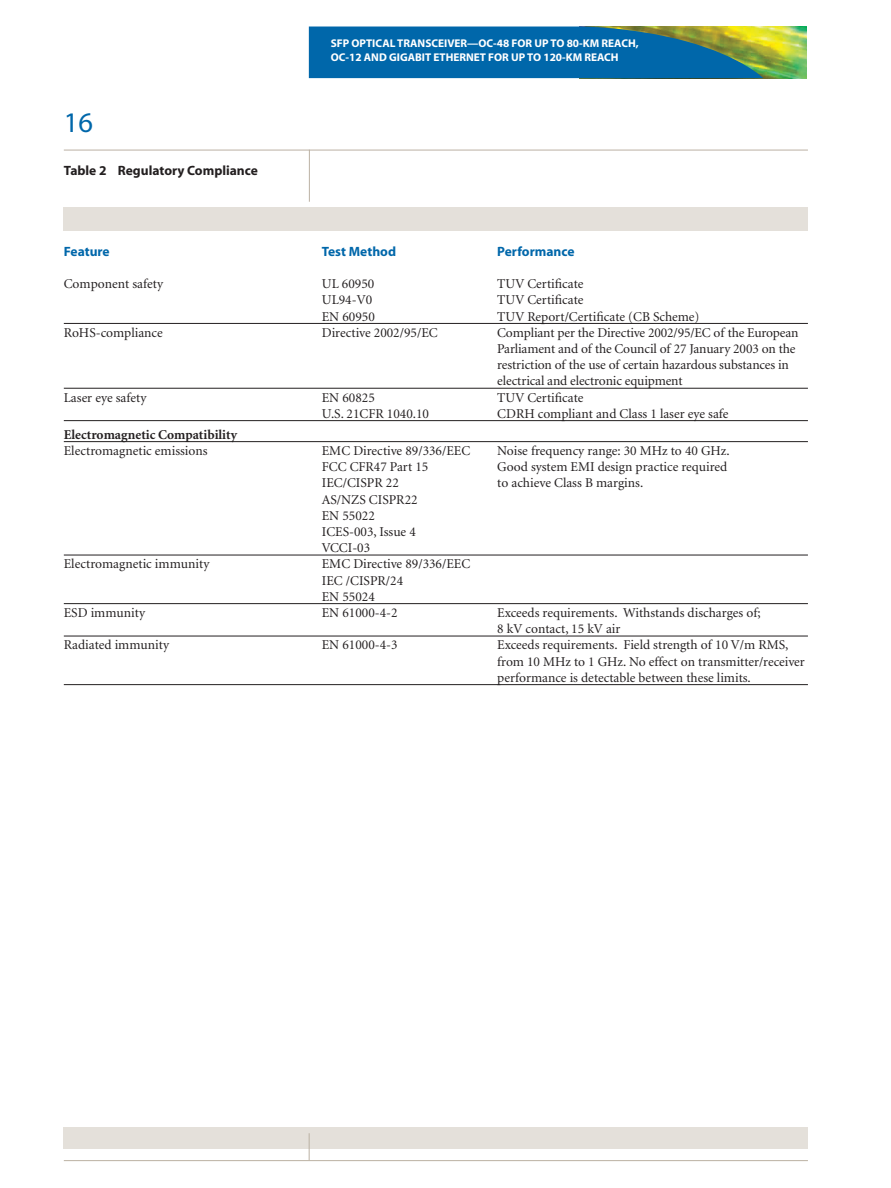
<style>
.page{position:relative;width:891px;height:1188px;background:#fff}
.page>*{position:absolute;margin:0;border:0;box-sizing:border-box;transform-origin:0 0}
.t1{font:28.5px "Myriad MM 400 600";color:#0067aa}
.t2{font:13.5px/16.2px "Minion";color:#231f20}
.t3{font:13.5px "Myriad MM 700 600";color:#0067aa}
.t4{font:700 13.5px "Minion";color:#231f20}
.t5{font:13.5px "Myriad MM 700 600";color:#231f20}
.t6{font:11.25px/13.5px "Myriad MM 700 600";color:#fff}
</style>
<div class="page">
<img style="left:763px;top:27px;width:44px;height:51px">
<svg style="left:309px;top:27px;width:454px;height:51px;background:#136e9b"></svg>
<div style="left:64px;top:1127px;width:744px;height:21px;background:#e4e0da"></div>
<hr style="left:64px;top:1160px;width:744px;height:1px;background:#bbb1a3">
<svg style="left:309px;top:1133px;width:1px;height:27px"></svg>
<div style="left:64px;top:207px;width:744px;height:24px;background:#e4e0da"></div>
<hr style="left:64px;top:323px;width:744px;height:1px;background:#231f20">
<hr style="left:64px;top:388px;width:744px;height:1px;background:#231f20">
<hr style="left:64px;top:420px;width:744px;height:1px;background:#231f20">
<hr style="left:64px;top:441px;width:744px;height:1px;background:#231f20">
<hr style="left:64px;top:555px;width:744px;height:1px;background:#231f20">
<hr style="left:64px;top:603px;width:744px;height:1px;background:#231f20">
<hr style="left:64px;top:636px;width:744px;height:1px;background:#231f20">
<hr style="left:64px;top:684px;width:744px;height:1px;background:#231f20">
<hr style="left:309px;top:150px;width:1px;height:52px;background:#bbb1a3">
<hr style="left:64px;top:150px;width:744px;height:1px;background:#bbb1a3">
<h1 class="t1" style="left:64px;top:109px;width:31px">16</h1>
<p class="t5" style="left:64px;top:164px;width:196px">Table 2 Regulatory Compliance</p>
<p class="t6" style="left:331px;top:37px;width:309px">SFP OPTICAL TRANSCEIVER—OC-48 FOR UP TO 80-KM REACH,<br>OC-12 AND GIGABIT ETHERNET FOR UP TO 120-KM REACH</p>
<p class="t3" style="left:64px;top:245px;width:47px">Feature</p>
<p class="t3" style="left:322px;top:245px;width:76px">Test Method</p>
<p class="t3" style="left:497px;top:245px;width:79px">Performance</p>
<p class="t2" style="left:64px;top:276px;width:101px">Component safety</p>
<p class="t2" style="left:322px;top:276px;width:54px">UL 60950</p>
<p class="t2" style="left:497px;top:276px;width:88px">TUV Certificate</p>
<p class="t2" style="left:322px;top:292px;width:52px">UL94-V0</p>
<p class="t2" style="left:497px;top:292px;width:88px">TUV Certificate</p>
<p class="t2" style="left:322px;top:309px;width:54px">EN 60950</p>
<p class="t2" style="left:497px;top:309px;width:204px">TUV Report/Certificate (CB Scheme)</p>
<p class="t2" style="left:64px;top:325px;width:100px">RoHS-compliance</p>
<p class="t2" style="left:322px;top:325px;width:117px">Directive 2002/95/EC</p>
<p class="t2" style="left:497px;top:325px;width:303px">Compliant per the Directive 2002/95/EC of the European Parliament and of the Council of 27 January 2003 on the restriction of the use of certain hazardous substances in electrical and electronic equipment</p>
<p class="t2" style="left:64px;top:390px;width:84px">Laser eye safety</p>
<p class="t2" style="left:322px;top:390px;width:54px">EN 60825</p>
<p class="t2" style="left:497px;top:390px;width:88px">TUV Certificate</p>
<p class="t2" style="left:322px;top:406px;width:109px">U.S. 21CFR 1040.10</p>
<p class="t2" style="left:497px;top:406px;width:233px">CDRH compliant and Class 1 laser eye safe</p>
<p class="t4" style="left:64px;top:428px;width:175px">Electromagnetic Compatibility</p>
<p class="t2" style="left:64px;top:443px;width:145px">Electromagnetic emissions</p>
<p class="t2" style="left:322px;top:443px;width:150px">EMC Directive 89/336/EEC</p>
<p class="t2" style="left:497px;top:443px;width:234px">Noise frequency range: 30 MHz to 40 GHz.</p>
<p class="t2" style="left:322px;top:459px;width:108px">FCC CFR47 Part 15</p>
<p class="t2" style="left:497px;top:459px;width:231px">Good system EMI design practice required</p>
<p class="t2" style="left:322px;top:475px;width:79px">IEC/CISPR 22</p>
<p class="t2" style="left:497px;top:475px;width:147px">to achieve Class B margins.</p>
<p class="t2" style="left:322px;top:492px;width:97px">AS/NZS CISPR22<br>EN 55022<br>ICES-003, Issue 4<br>VCCI-03</p>
<p class="t2" style="left:64px;top:556px;width:147px">Electromagnetic immunity</p>
<p class="t2" style="left:322px;top:556px;width:150px">EMC Directive 89/336/EEC<br>IEC /CISPR/24<br>EN 55024</p>
<p class="t2" style="left:64px;top:605px;width:83px">ESD immunity</p>
<p class="t2" style="left:322px;top:605px;width:77px">EN 61000-4-2</p>
<p class="t2" style="left:497px;top:605px;width:265px">Exceeds requirements. Withstands discharges of;<br>8 kV contact, 15 kV air</p>
<p class="t2" style="left:64px;top:637px;width:107px">Radiated immunity</p>
<p class="t2" style="left:322px;top:637px;width:77px">EN 61000-4-3</p>
<p class="t2" style="left:497px;top:637px;width:309px">Exceeds requirements. Field strength of 10 V/m RMS, from 10 MHz to 1 GHz. No effect on transmitter/receiver performance is detectable between these limits.</p>
</div>
